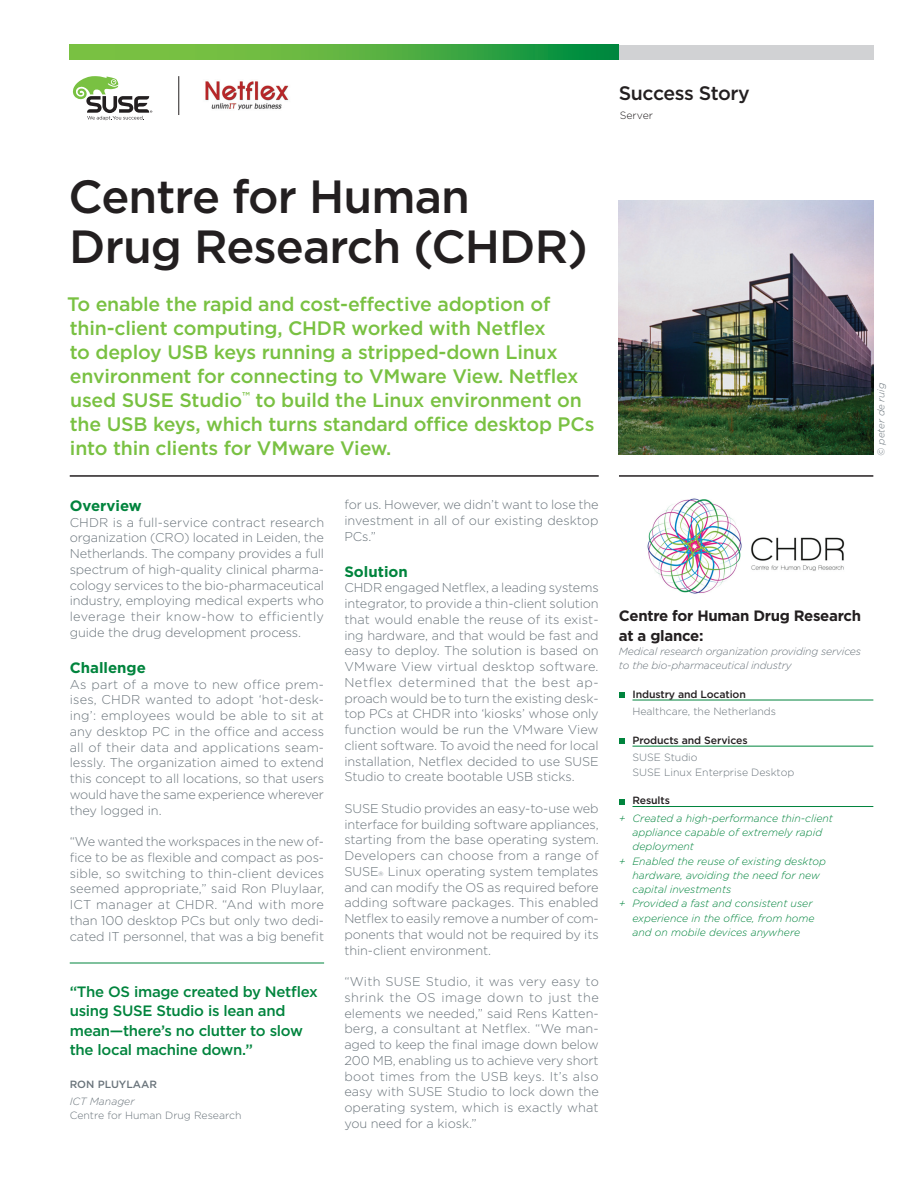
<style>
.page{position:relative;width:918px;height:1188px;background:#fff}
.page>*{position:absolute;margin:0;border:0;box-sizing:border-box;transform-origin:0 0}
.headline_bold_32_33{font:500 46.5px "Gotham";letter-spacing:-.02em;color:#231f20}
.intro1_bold_13_16{font:500 19.5px/24px "Gotham";letter-spacing:-.01em;color:#79c142}
.name_-_collateral_pi{font:500 19.5px "Gotham";letter-spacing:-.02em;color:#231f20}
.subhead1_10_13{font:500 15px/19.5px "Gotham";letter-spacing:-.02em;color:#00843d}
.subhead_10_13-black{font:700 15px/19.5px "Gotham";letter-spacing:-.02em;color:#231f20}
.subhead_10_13-green{font:700 15px "Gotham";color:#00843d}
.body1{font:300 12.75px/15.8px "Gotham";letter-spacing:-.005em;color:#6a747b;text-align:justify}
.caption_7_9_5_italic{font:italic 300 10.5px/14.2px "Gotham";color:#00843d}
.caption_7_9_5_italic-2{font:italic 300 10.5px/14.2px "Gotham";letter-spacing:-.015em;color:#6a747b}
.caption_7_9_5-grey{font:300 10.5px "Gotham";color:#6a747b}
.caption_7_9_5_rule_b{font:500 10.5px "Gotham";letter-spacing:-.01em;color:#231f20}
.subhead2_7_5_11{font:300 10.5px "Gotham";color:#6a747b}
.quote_name_7_11-grey{font:500 10.5px "Gotham";color:#6a747b}
.quote_title_7_11_ita{font:italic 300 10.5px "Gotham";color:#6a747b}
.caption_7pt{font:300 10.5px "Gotham";color:#231f20}
.body1-2{font:italic 300 9.75px "Gotham";color:#6a747b}
.s1{font-size:6.15px}
</style>
<div class="page">
<hr style="left:70px;top:475px;width:529px;height:2px;background:#231f20">
<hr style="left:619px;top:475px;width:254px;height:2px;background:#231f20">
<img style="left:619px;top:201px;width:254px;height:254px">
<div style="left:619px;top:45px;width:254px;height:14px;background:#d1d2d4"></div>
<svg style="left:70px;top:45px;width:549px;height:14px;background:#50ae41"></svg>
<hr style="left:70px;top:963px;width:254px;height:1px;background:#00843d">
<svg style="left:73px;top:76px;width:79px;height:44px"></svg>
<hr style="left:178px;top:76px;width:1px;height:39px;background:#231f20">
<img style="left:205px;top:81px;width:84px;height:30px">
<img style="left:647px;top:498px;width:198px;height:96px">
<hr style="left:632px;top:700px;width:241px;height:1px;background:#00843d">
<hr style="left:632px;top:746px;width:241px;height:1px;background:#00843d">
<hr style="left:632px;top:806px;width:241px;height:1px;background:#00843d">
<svg style="left:619px;top:693px;width:5px;height:5px"></svg>
<svg style="left:619px;top:739px;width:5px;height:5px"></svg>
<svg style="left:619px;top:799px;width:5px;height:5px"></svg>
<p class="name_-_collateral_pi" style="left:619px;top:82px;width:133px">Success Story</p>
<p class="caption_7pt" style="left:620px;top:110px;width:35px">Server</p>
<p class="headline_bold_32_33" style="left:68px;top:171px;width:403px">Centre for Human</p>
<p class="headline_bold_32_33" style="left:69px;top:220px;width:520px">Drug Research (CHDR)</p>
<p class="intro1_bold_13_16" style="left:67px;top:292px;width:529px">To enable the rapid and cost-effective adoption of thin-client computing, CHDR worked with Netflex<br>to deploy USB keys running a stripped-down Linux environment for connecting to VMware View. Netflex used SUSE Studio<sup>™</sup> to build the Linux environment on the USB keys, which turns standard office desktop PCs into thin clients for VMware View.</p>
<p class="subhead_10_13-green" style="left:70px;top:497px;width:74px">Overview</p>
<p class="body1" style="left:70px;top:514px;width:256px">CHDR is a full-service contract research organization (CRO) located in Leiden, the Netherlands. The company provides a full spectrum of high-quality clinical pharma&shy;cology services to the bio-pharmaceutical industry, employing medical experts who leverage their know-how to efficiently guide the drug development process.</p>
<p class="subhead_10_13-green" style="left:70px;top:659px;width:78px">Challenge</p>
<p class="body1" style="left:70px;top:676px;width:256px">As part of a move to new office prem&shy;ises, CHDR wanted to adopt ‘hot-desk&shy;ing’: employees would be able to sit at any desktop PC in the office and access all of their data and applications seam&shy;lessly. The organization aimed to extend this concept to all locations, so that users would have the same experience wherever they logged in.</p>
<p class="body1" style="left:70px;top:834px;width:256px">“We wanted the workspaces in the new of&shy;fice to be as flexible and compact as pos&shy;sible, so switching to thin-client devices seemed appropriate,” said Ron Pluylaar, ICT manager at CHDR. “And with more than 100 desktop PCs but only two dedi&shy;cated IT personnel, that was a big benefit</p>
<p class="subhead1_10_13" style="left:70px;top:981px;width:249px">“The OS image created by Netflex using SUSE Studio is lean and mean—there’s no clutter to slow the local machine down.”</p>
<p class="quote_name_7_11-grey" style="left:70px;top:1078px;width:89px">RON PLUYLAAR</p>
<p class="quote_title_7_11_ita" style="left:70px;top:1095px;width:66px">ICT Manager</p>
<p class="subhead2_7_5_11" style="left:70px;top:1109px;width:173px">Centre for Human Drug Research</p>
<p class="body1" style="left:344px;top:497px;width:256px">for us. However, we didn’t want to lose the investment in all of our existing desktop PCs.”</p>
<p class="subhead_10_13-green" style="left:344px;top:563px;width:65px">Solution</p>
<p class="body1" style="left:344px;top:580px;width:256px">CHDR engaged Netflex, a leading systems integrator, to provide a thin-client solution that would enable the reuse of its exist&shy;ing hardware, and that would be fast and easy to deploy. The solution is based on VMware View virtual desktop software.<br>Netflex determined that the best ap&shy;proach would be to turn the existing desk&shy;top PCs at CHDR into ‘kiosks’ whose only function would be run the VMware View client software. To avoid the need for local installation, Netflex decided to use SUSE Studio to create bootable USB sticks.</p>
<p class="body1" style="left:344px;top:800px;width:256px">SUSE Studio provides an easy-to-use web interface for building software appliances, starting from the base operating system.<br>Developers can choose from a range of SUSE<span class="s1">®</span> Linux operating system templates and can modify the OS as required before adding software packages. This enabled Netflex to easily remove a number of com&shy;ponents that would not be required by its thin-client environment.</p>
<p class="body1" style="left:344px;top:974px;width:256px;text-align:left">“With SUSE Studio, it was very easy to shrink the OS image down to just the elements we needed,” said Rens Katten&shy;berg, a consultant at Netflex. “We man&shy;aged to keep the final image down below 200 MB, enabling us to achieve very short boot times from the USB keys. It’s also easy with SUSE Studio to lock down the operating system, which is exactly what you need for a kiosk.”</p>
<p class="body1-2" style="left:876px;top:456px;width:74px;rotate:-90deg">© peter de ruig</p>
<p class="subhead_10_13-black" style="left:619px;top:606px;width:244px">Centre for Human Drug Research at a glance:</p>
<p class="caption_7_9_5_italic-2" style="left:619px;top:644px;width:244px">Medical research organization providing services to the bio-pharmaceutical industry</p>
<p class="caption_7_9_5_rule_b" style="left:632px;top:688px;width:115px">Industry and Location</p>
<p class="caption_7_9_5-grey" style="left:632px;top:706px;width:145px">Healthcare, the Netherlands</p>
<p class="caption_7_9_5_rule_b" style="left:632px;top:734px;width:117px">Products and Services</p>
<p class="caption_7_9_5-grey" style="left:632px;top:752px;width:67px">SUSE Studio</p>
<p class="caption_7_9_5-grey" style="left:632px;top:766px;width:163px">SUSE Linux Enterprise Desktop</p>
<p class="caption_7_9_5_rule_b" style="left:632px;top:794px;width:39px">Results</p>
<p class="caption_7_9_5_italic" style="left:632px;top:811px;width:202px;text-indent:-14px">+ Created a high-performance thin-client appliance capable of extremely rapid deployment</p>
<p class="caption_7_9_5_italic" style="left:632px;top:854px;width:195px;text-indent:-13px">+ Enabled the reuse of existing desktop hardware, avoiding the need for new capital investments</p>
<p class="caption_7_9_5_italic" style="left:632px;top:897px;width:184px;text-indent:-13px">+ Provided a fast and consistent user experience in the office, from home and on mobile devices anywhere</p>
</div>
